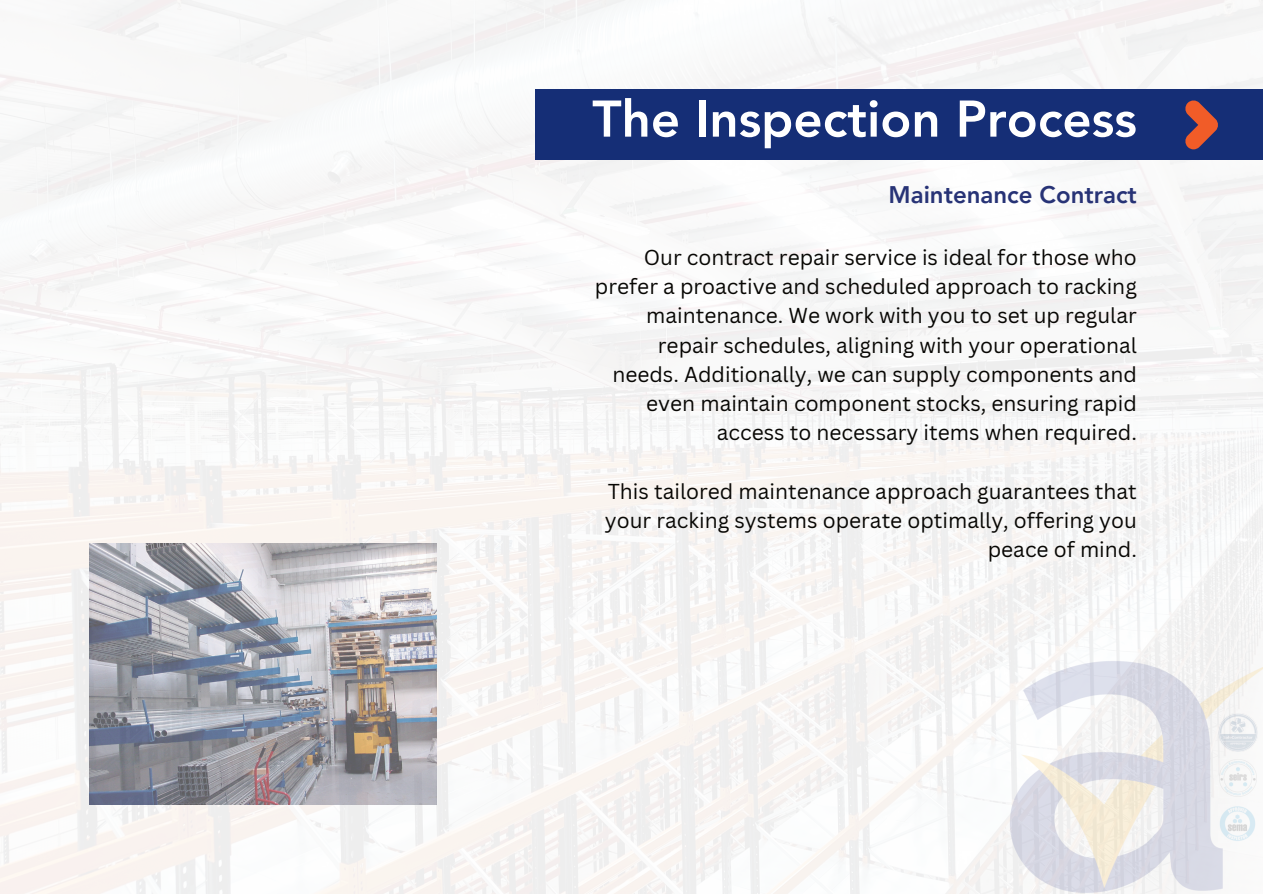
<style>
.page{position:relative;width:1263px;height:894px;background:#fff}
.page>*{position:absolute;margin:0;border:0;box-sizing:border-box;transform-origin:0 0}
.t1{font:800 51px "Avenir LT Pro";color:#fff}
.t2{font:800 24px "Avenir LT Pro";color:#273376}
.t3{font:21px/29.2px "Canva Sans";color:#080704;text-align:right}
</style>
<div class="page">
<img style="left:0;top:0;width:1263px;height:893px">
<img style="left:989px;top:632px;width:274px;height:261px">
<div style="left:535px;top:89px;width:727px;height:71px;background:#152e76"></div>
<img style="left:1219px;top:713px;width:38px;height:38px">
<img style="left:1219px;top:758px;width:38px;height:38px">
<img style="left:1219px;top:804px;width:38px;height:38px">
<svg style="left:1185px;top:100px;width:33px;height:49px"></svg>
<img style="left:89px;top:543px;width:348px;height:261px">
<h1 class="t1" style="left:592px;top:89px;width:546px">The Inspection Process</h1>
<p class="t2" style="left:889px;top:180px;width:250px">Maintenance Contract</p>
<p class="t3" style="left:595px;top:242px;width:543px">Our contract repair service is ideal for those who prefer a proactive and scheduled approach to racking maintenance. We work with you to set up regular repair schedules, aligning with your operational needs. Additionally, we can supply components and even maintain component stocks, ensuring rapid access to necessary items when required.</p>
<p class="t3" style="left:605px;top:476px;width:533px">This tailored maintenance approach guarantees that your racking systems operate optimally, offering you peace of mind.</p>
</div>
